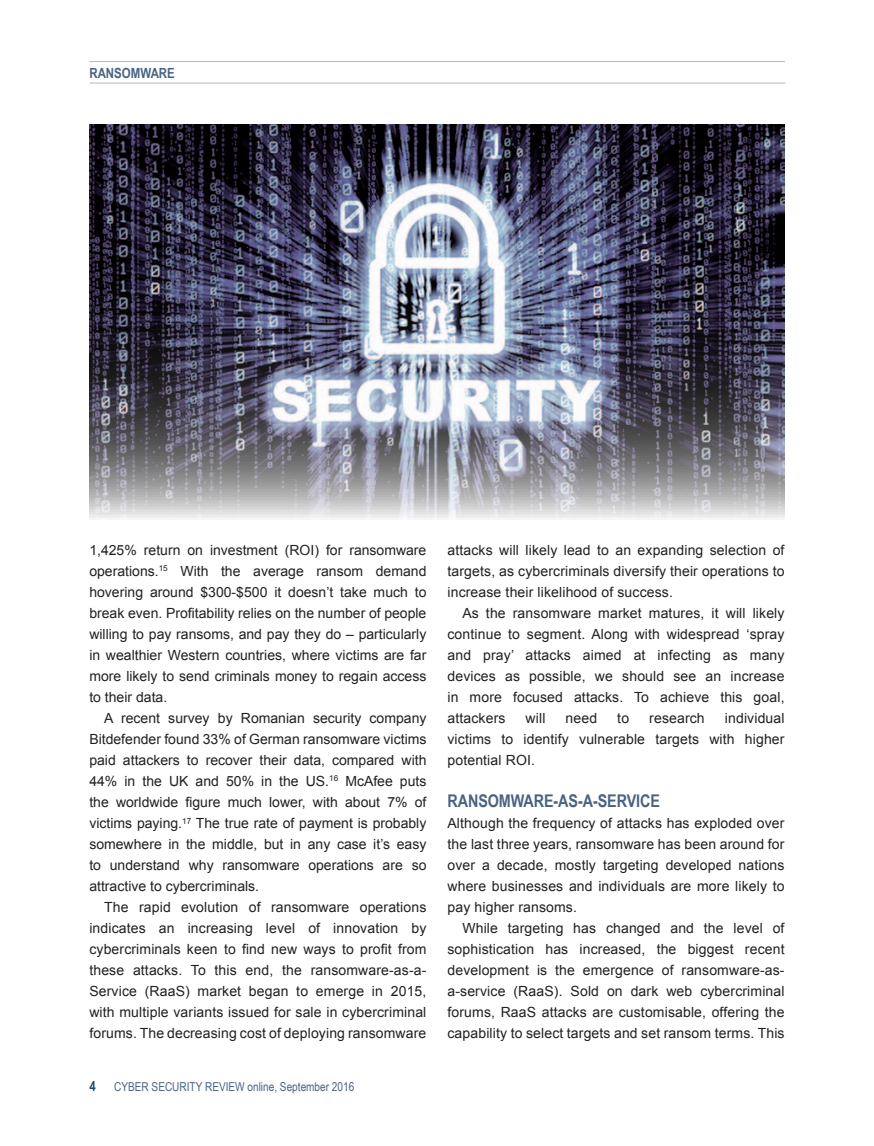
<style>
.page{position:relative;width:874px;height:1146px;background:#fff}
.page>*{position:absolute;margin:0;border:0;box-sizing:border-box;transform-origin:0 0}
.Subhead_1{font:700 17.5px "Arial Narrow";letter-spacing:-.005em;color:#496382}
.Body_text{font:14px/21px "Arial";letter-spacing:.01em;color:#231f20;text-align:justify}
.Section_heading{font:700 14px "Arial Narrow";color:#496382}
.Page_number{font:700 14px "Arial Narrow";color:#1b4d6f}
.Publication_title_bo{font:12.25px "Arial Narrow";color:#496382}
</style>
<div class="page">
<hr style="left:89px;top:61px;width:695px;height:1px;background:#939598">
<hr style="left:90px;top:83px;width:695px;height:1px;background:#939598">
<img style="left:89px;top:124px;width:695px;height:394px">
<p class="Section_heading" style="left:89px;top:62px;width:87px">RANSOMWARE</p>
<p class="Body_text" style="left:89px;top:540px;width:338px">1,425% return on investment (ROI) for ransomware operations.<sup>15</sup> With the average ransom demand hovering around $300-$500 it doesn’t take much to break even. Profitability relies on the number of people willing to pay ransoms, and pay they do – particularly in wealthier Western countries, where victims are far more likely to send criminals money to regain access to their data.</p>
<p class="Body_text" style="left:89px;top:708px;width:338px;text-indent:15px">A recent survey by Romanian security company Bitdefender found 33% of German ransomware victims paid attackers to recover their data, compared with 44% in the UK and 50% in the US.<sup>16</sup> McAfee puts the worldwide figure much lower, with about 7% of victims paying.<sup>17</sup> The true rate of payment is probably somewhere in the middle, but in any case it’s easy to understand why ransomware operations are so attractive to cybercriminals.</p>
<p class="Body_text" style="left:89px;top:897px;width:338px;text-indent:15px">The rapid evolution of ransomware operations indicates an increasing level of innovation by cybercriminals keen to find new ways to profit from these attacks. To this end, the ransomware-as-a-Service (RaaS) market began to emerge in 2015, with multiple variants issued for sale in cybercriminal forums. The decreasing cost of deploying ransomware</p>
<p class="Page_number" style="left:89px;top:1076px;width:8px">4</p>
<p class="Publication_title_bo" style="left:114px;top:1077px;width:241px">CYBER SECURITY REVIEW online, September 2016</p>
<p class="Body_text" style="left:447px;top:540px;width:338px">attacks will likely lead to an expanding selection of targets, as cybercriminals diversify their operations to increase their likelihood of success.</p>
<p class="Body_text" style="left:447px;top:603px;width:338px;text-indent:15px">As the ransomware market matures, it will likely continue to segment. Along with widespread ‘spray and pray’ attacks aimed at infecting as many devices as possible, we should see an increase in more focused attacks. To achieve this goal, attackers</p>
<p class="Body_text" style="left:447px;top:708px;width:338px;text-indent:277px">individual victims to identify vulnerable targets with higher potential ROI.</p>
<p class="Subhead_1" style="left:447px;top:788px;width:214px">RANSOMWARE-AS-A-SERVICE</p>
<p class="Body_text" style="left:447px;top:813px;width:338px">Although the frequency of attacks has exploded over the last three years, ransomware has been around for over a decade, mostly targeting developed nations where businesses and individuals are more likely to pay higher ransoms.</p>
<p class="Body_text" style="left:447px;top:918px;width:338px;text-indent:15px">While targeting has changed and the level of sophistication has increased, the biggest recent development is the emergence of ransomware-as&shy;a-service (RaaS). Sold on dark web cybercriminal forums, RaaS attacks are customisable, offering the capability to select targets and set ransom terms. This</p>
<p class="Body_text" style="left:525px;top:708px;width:21px">will</p>
<p class="Body_text" style="left:565px;top:708px;width:33px">need</p>
<p class="Body_text" style="left:617px;top:708px;width:13px">to</p>
<p class="Body_text" style="left:649px;top:708px;width:57px">research</p>
</div>
